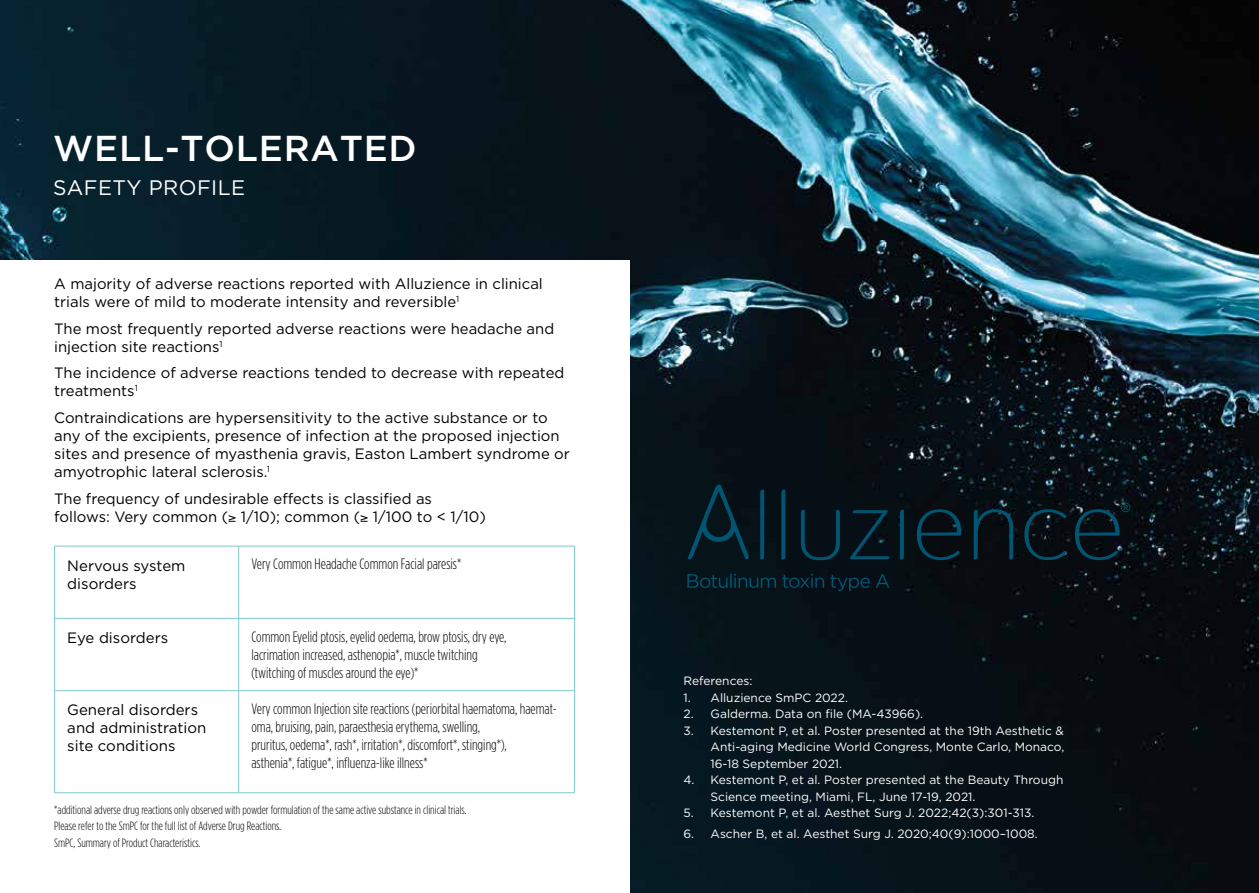
<style>
.page{position:relative;width:1259px;height:893px;background:#fff}
.page>*{position:absolute;margin:0;border:0;box-sizing:border-box;transform-origin:0 0}
.t1{font:500 36px "Gotham";letter-spacing:.02em;color:#fff}
.t2{font:21px "Gotham";letter-spacing:.02em;color:#fff}
.t3{font:15px/18px "Gotham";color:#000}
.t4{font:300 15px/18px "Gotham Condensed";color:#000}
.t5{font:12px/16.5px "Gotham";color:#fff;text-align:justify}
.t6{font:300 12px/16.5px "Gotham Condensed";color:#000}
</style>
<div class="page">
<img style="left:0;top:0;width:1259px;height:893px">
<svg style="left:687px;top:574px;width:202px;height:17px;background:#041e2a"></svg>
<svg style="left:687px;top:485px;width:443px;height:75px;background:#061821"></svg>
<div style="left:0;top:260px;width:629px;height:633px;background:#fff"></div>
<hr style="left:54px;top:546px;width:185px;height:1px;background:#7dc9cb">
<hr style="left:54px;top:546px;width:1px;height:72px;background:#7dc9cb">
<hr style="left:239px;top:546px;width:336px;height:1px;background:#7dc9cb">
<hr style="left:238px;top:546px;width:1px;height:72px;background:#7dc9cb">
<hr style="left:574px;top:546px;width:1px;height:72px;background:#7dc9cb">
<hr style="left:54px;top:618px;width:185px;height:1px;background:#7dc9cb">
<hr style="left:54px;top:619px;width:1px;height:71px;background:#7dc9cb">
<hr style="left:239px;top:618px;width:336px;height:1px;background:#7dc9cb">
<hr style="left:238px;top:619px;width:1px;height:71px;background:#7dc9cb">
<hr style="left:574px;top:619px;width:1px;height:71px;background:#7dc9cb">
<hr style="left:54px;top:690px;width:185px;height:1px;background:#7dc9cb">
<hr style="left:54px;top:691px;width:1px;height:101px;background:#7dc9cb">
<hr style="left:239px;top:690px;width:336px;height:1px;background:#7dc9cb">
<hr style="left:238px;top:691px;width:1px;height:101px;background:#7dc9cb">
<hr style="left:574px;top:691px;width:1px;height:101px;background:#7dc9cb">
<hr style="left:54px;top:792px;width:185px;height:1px;background:#7dc9cb">
<hr style="left:239px;top:792px;width:336px;height:1px;background:#7dc9cb">
<h1 class="t1" style="left:53px;top:124px;width:365px">WELL-TOLERATED</h1>
<h2 class="t2" style="left:53px;top:174px;width:193px">SAFETY PROFILE</h2>
<p class="t3" style="left:54px;top:275px;width:490px">A majority of adverse reactions reported with Alluzience in clinical trials were of mild to moderate intensity and reversible<sup>1</sup></p>
<p class="t3" style="left:54px;top:319px;width:501px">The most frequently reported adverse reactions were headache and injection site reactions<sup>1</sup></p>
<p class="t3" style="left:54px;top:364px;width:511px">The incidence of adverse reactions tended to decrease with repeated treatments<sup>1</sup></p>
<p class="t3" style="left:54px;top:408px;width:517px">Contraindications are hypersensitivity to the active substance or to any of the excipients, presence of infection at the proposed injection sites and presence of myasthenia gravis, Easton Lambert syndrome or amyotrophic lateral sclerosis.<sup>1</sup></p>
<p class="t3" style="left:54px;top:489px;width:433px">The frequency of undesirable effects is classified as follows: Very common (≥ 1/10); common (≥ 1/100 to &lt; 1/10)</p>
<p class="t3" style="left:67px;top:556px;width:120px">Nervous system disorders</p>
<p class="t4" style="left:251px;top:555px;width:211px">Very Common Headache Common Facial paresis*</p>
<p class="t3" style="left:67px;top:628px;width:102px">Eye disorders</p>
<p class="t4" style="left:251px;top:627px;width:257px">Common Eyelid ptosis, eyelid oedema, brow ptosis, dry eye, lacrimation increased, asthenopia*, muscle twitching (twitching of muscles around the eye)*</p>
<p class="t3" style="left:67px;top:701px;width:141px">General disorders and administration site conditions</p>
<p class="t4" style="left:251px;top:700px;width:307px">Very common Injection site reactions (periorbital haematoma, haemat&shy;oma, bruising, pain, paraesthesia erythema, swelling,<br>pruritus, oedema*, rash*, irritation*, discomfort*, stinging*),<br>asthenia*, fatigue*, influenza-like illness*</p>
<p class="t6" style="left:54px;top:801px;width:414px">*additional adverse drug reactions only observed with powder formulation of the same active substance in clinical trials.<br>Please refer to the SmPC for the full list of Adverse Drug Reactions.<br>SmPC, Summary of Product Characteristics.</p>
<p class="t5" style="left:683px;top:672px;width:70px">References:</p>
<p class="t5" style="left:683px;top:689px;width:166px">1. Alluzience SmPC 2022.</p>
<p class="t5" style="left:683px;top:705px;width:241px">2. Galderma. Data on file (MA-43966).</p>
<p class="t5" style="left:710px;top:722px;width:355px;text-indent:-27px">3. Kestemont P, et al. Poster presented at the 19th Aesthetic &amp; Anti-aging Medicine World Congress, Monte Carlo, Monaco, 16-18 September 2021.</p>
<p class="t5" style="left:710px;top:771px;width:354px;text-indent:-27px">4. Kestemont P, et al. Poster presented at the Beauty Through<br>Science meeting, Miami, FL, June 17-19, 2021.</p>
<p class="t5" style="left:683px;top:804px;width:352px">5. Kestemont P, et al. Aesthet Surg J. 2022;42(3):301-313.</p>
<p class="t5" style="left:683px;top:825px;width:356px">6. Ascher B, et al. Aesthet Surg J. 2020;40(9):1000–1008.</p>
</div>
